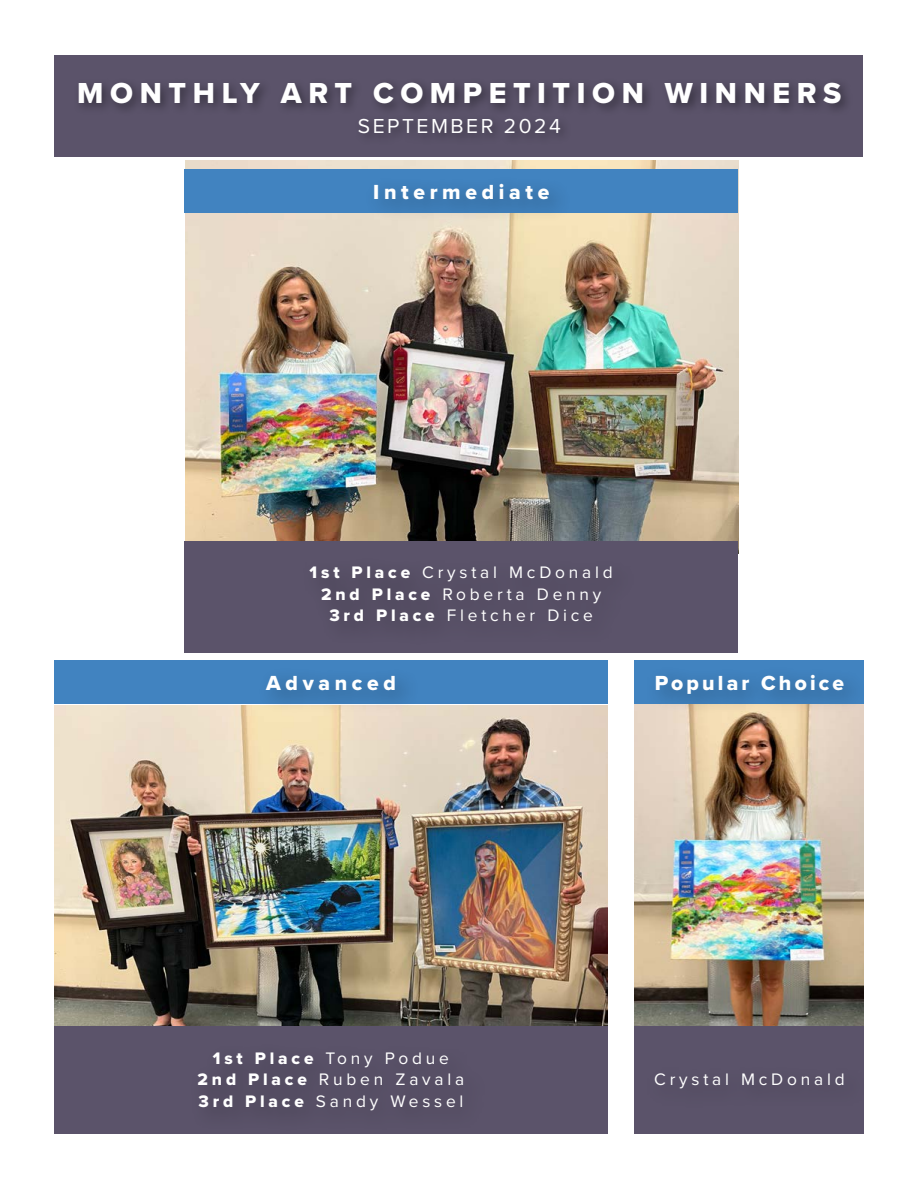
<style>
.page{position:relative;width:918px;height:1188px;background:#fff}
.page>*{position:absolute;margin:0;border:0;box-sizing:border-box;transform-origin:0 0}
.t1{font:30px "Proxima Nova Extrabld";letter-spacing:.22em;color:#fff}
.t2{font:21.15px "Proxima Nova Extrabld";letter-spacing:.22em;color:#fff}
.t3{font:21.15px "Proxima Nova Extrabld";letter-spacing:.15em;color:#fff}
.t4{font:21px "Proxima Nova";letter-spacing:.12em;color:#fff}
.t5{font:17.25px/21.1px "Proxima Nova";letter-spacing:.22em;color:#fff;text-align:center}
.s1{font-family:"Proxima Nova Extrabld"}
</style>
<div class="page">
<div style="left:55px;top:55px;width:808px;height:102px;background:#5b536a"></div>
<div style="left:73px;top:77px;width:780px;height:69px;background:#000;opacity:.4"></div>
<img style="left:186px;top:161px;width:552px;height:380px">
<img style="left:54px;top:706px;width:554px;height:320px">
<img style="left:634px;top:704px;width:230px;height:322px">
<div style="left:184px;top:169px;width:554px;height:44px;background:#4183c0"></div>
<div style="left:54px;top:660px;width:554px;height:44px;background:#4183c0"></div>
<div style="left:634px;top:660px;width:230px;height:44px;background:#4183c0"></div>
<div style="left:184px;top:541px;width:554px;height:112px;background:#5b536a"></div>
<div style="left:54px;top:1026px;width:554px;height:108px;background:#5b536a"></div>
<div style="left:634px;top:1026px;width:230px;height:108px;background:#5b536a"></div>
<div style="left:364px;top:174px;width:209px;height:50px;background:#000;opacity:.4"></div>
<div style="left:301px;top:556px;width:336px;height:90px;background:#575066"></div>
<div style="left:188px;top:1041px;width:300px;height:92px;background:#575066"></div>
<div style="left:645px;top:1063px;width:223px;height:48px;background:#595268"></div>
<div style="left:257px;top:665px;width:163px;height:50px;background:#000;opacity:.4"></div>
<div style="left:645px;top:665px;width:223px;height:52px;background:#000;opacity:.4"></div>
<h1 class="t1" style="left:77px;top:71px;width:766px">MONTHLY ART COMPETITION WINNERS</h1>
<p class="t4" style="left:358px;top:111px;width:204px">SEPTEMBER 2024</p>
<p class="t2" style="left:373px;top:176px;width:178px">Intermediate</p>
<p class="t5" style="left:310px;top:561px;width:305px"><span class="s1">1st Place</span> Crystal McDonald<br><span class="s1">2nd Place</span> Roberta Denny<br><span class="s1">3rd Place</span> Fletcher Dice</p>
<p class="t2" style="left:266px;top:667px;width:131px">Advanced</p>
<p class="t3" style="left:655px;top:667px;width:191px">Popular Choice</p>
<p class="t5" style="left:198px;top:1047px;width:268px"><span class="s1">1st Place</span> Tony Podue<br><span class="s1">2nd Place</span> Ruben Zavala<br><span class="s1">3rd Place</span> Sandy Wessel</p>
<p class="t5" style="left:654px;top:1068px;width:192px">Crystal McDonald</p>
</div>
